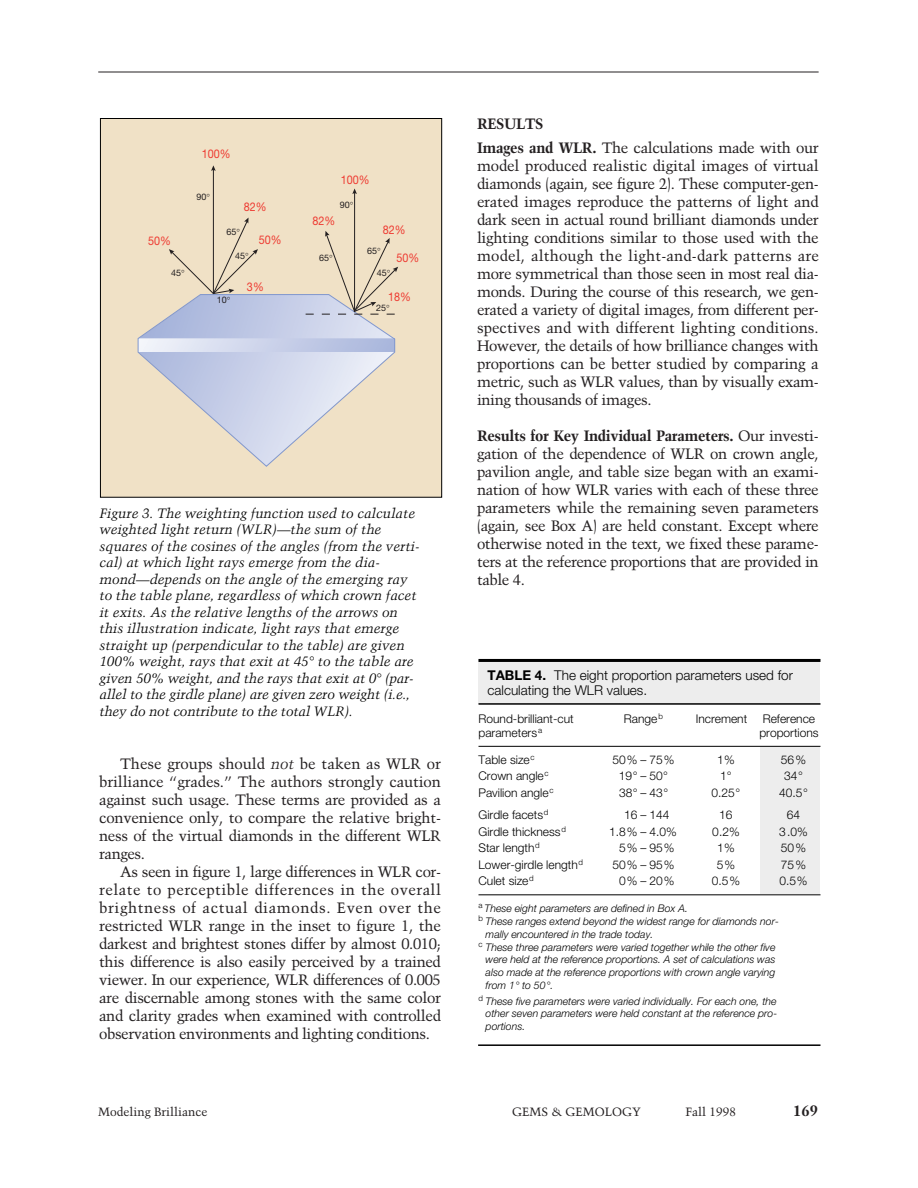
<style>
.page{position:relative;width:918px;height:1188px;background:#fff}
.page>*{position:absolute;margin:0;border:0;box-sizing:border-box;transform-origin:0 0}
.t1{font:15px/18px "Trump Mediaeval";letter-spacing:-.03em;color:#231f20;text-align:justify}
.t2{font:700 15px "Trump Mediaeval";color:#231f20}
.t3{font:italic 13.5px/16.5px "Trump Mediaeval";color:#000}
.t4{font:300 13.5px/15px "Helvetica Neue";color:#000}
.t5{font:300 12px "Helvetica Neue";color:#000}
.t6{font:12px "Trump Mediaeval";color:#231f20}
.t7{font:12px "Helvetica Neue";color:#ee3b32;scale:.9 1}
.t8{font:italic 300 10.5px/12.8px "Helvetica Neue";color:#000;text-align:justify}
.t9{font:9px "Helvetica Neue";color:#231f20}
.s1{font-style:italic}
.s2{font-weight:700}
</style>
<div class="page">
<hr style="left:98px;top:72px;width:721px;height:1px;background:#231f20">
<div style="left:101px;top:119px;width:340px;height:378px;background:#f0e1c6"></div>
<svg style="left:137px;top:337px;width:258px;height:130px"></svg>
<hr style="left:213px;top:170px;width:1px;height:124px;background:#231f20">
<svg style="left:211px;top:165px;width:5px;height:6px"></svg>
<hr style="left:354px;top:193px;width:1px;height:119px;background:#231f20">
<svg style="left:352px;top:189px;width:5px;height:5px"></svg>
<div style="left:100px;top:118px;width:342px;height:380px;border:1px solid #000"></div>
<div style="left:760px;top:747px;width:60px;height:147px;background:#ededed"></div>
<div style="left:478px;top:659px;width:342px;height:45px;background:#ededed"></div>
<hr style="left:478px;top:659px;width:342px;height:3px;background:#000">
<hr style="left:478px;top:703px;width:342px;height:2px;background:#000">
<hr style="left:478px;top:746px;width:342px;height:1px;background:#000">
<hr style="left:478px;top:894px;width:342px;height:1px;background:#000">
<hr style="left:478px;top:1044px;width:342px;height:2px;background:#000">
<svg style="left:139px;top:218px;width:259px;height:120px"></svg>
<p class="t7" style="left:202px;top:150px;width:34px">100%</p>
<p class="t9" style="left:196px;top:194px;width:12px">90</p>
<p class="t7" style="left:244px;top:202px;width:27px">82%</p>
<p class="t7" style="left:341px;top:175px;width:34px">100%</p>
<p class="t9" style="left:340px;top:202px;width:12px">90</p>
<p class="t7" style="left:312px;top:216px;width:27px">82%</p>
<p class="t7" style="left:383px;top:225px;width:27px">82%</p>
<p class="t9" style="left:226px;top:228px;width:12px">65</p>
<p class="t7" style="left:259px;top:235px;width:27px">50%</p>
<p class="t7" style="left:148px;top:237px;width:27px">50%</p>
<p class="t9" style="left:367px;top:247px;width:12px">65</p>
<p class="t9" style="left:235px;top:253px;width:12px">45</p>
<p class="t7" style="left:396px;top:254px;width:27px">50%</p>
<p class="t7" style="left:388px;top:292px;width:27px">18%</p>
<p class="t9" style="left:319px;top:254px;width:12px">65</p>
<p class="t9" style="left:171px;top:269px;width:12px">45</p>
<p class="t9" style="left:377px;top:269px;width:12px">45</p>
<p class="t9" style="left:217px;top:296px;width:12px">10</p>
<p class="t9" style="left:376px;top:305px;width:12px">25</p>
<p class="t7" style="left:247px;top:282px;width:20px">3%</p>
<p class="t3" style="left:99px;top:506px;width:322px">Figure 3. The weighting function used to calculate weighted light return (WLR)—the sum of the squares of the cosines of the angles (from the verti&shy;cal) at which light rays emerge from the dia&shy;mond—depends on the angle of the emerging ray to the table plane, regardless of which crown facet it exits. As the relative lengths of the arrows on this illustration indicate, light rays that emerge straight up (perpendicular to the table) are given 100% weight, rays that exit at 45° to the table are given 50% weight, and the rays that exit at 0° (par&shy;allel to the girdle plane) are given zero weight (i.e., they do not contribute to the total WLR).</p>
<p class="t1" style="left:99px;top:755px;width:343px;text-indent:21px">These groups should <span class="s1">not</span> be taken as WLR or brilliance “grades.” The authors strongly caution against such usage. These terms are provided as a convenience only, to compare the relative bright&shy;ness of the virtual diamonds in the different WLR ranges.</p>
<p class="t1" style="left:99px;top:863px;width:343px;text-indent:21px">As seen in figure 1, large differences in WLR cor&shy;relate to perceptible differences in the overall brightness of actual diamonds. Even over the restricted WLR range in the inset to figure 1, the darkest and brightest stones differ by almost 0.010; this difference is also easily perceived by a trained viewer. In our experience, WLR differences of 0.005 are discernable among stones with the same color and clarity grades when examined with controlled observation environments and lighting conditions.</p>
<p class="t1" style="left:477px;top:113px;width:343px;line-height:24px"><span class="s2">RESULTS<br>Images and WLR.</span> The calculations made with our</p>
<p class="t1" style="left:477px;top:158px;width:343px">model produced realistic digital images of virtual diamonds (again, see figure 2). These computer-gen&shy;erated images reproduce the patterns of light and dark seen in actual round brilliant diamonds under lighting conditions similar to those used with the model, although the light-and-dark patterns are more symmetrical than those seen in most real dia&shy;monds. During the course of this research, we gen&shy;erated a variety of digital images, from different per&shy;spectives and with different lighting conditions.<br>However, the details of how brilliance changes with proportions can be better studied by comparing a metric, such as WLR values, than by visually exam&shy;ining thousands of images.</p>
<p class="t1" style="left:477px;top:428px;width:343px"><span class="s2">Results for Key Individual Parameters.</span> Our investi&shy;gation of the dependence of WLR on crown angle, pavilion angle, and table size began with an exami&shy;nation of how WLR varies with each of these three parameters while the remaining seven parameters (again, see Box A) are held constant. Except where otherwise noted in the text, we fixed these parame&shy;ters at the reference proportions that are provided in table 4.</p>
<p class="t4" style="left:488px;top:669px;width:307px"><span class="s2">TABLE 4.</span> The eight proportion parameters used for calculating the WLR values.</p>
<p class="t5" style="left:478px;top:715px;width:97px">Round-brilliant-cut</p>
<p class="t5" style="left:624px;top:715px;width:41px">Range<sup>b</sup></p>
<p class="t5" style="left:696px;top:715px;width:53px">Increment</p>
<p class="t5" style="left:763px;top:715px;width:54px">Reference</p>
<p class="t5" style="left:478px;top:728px;width:65px">parameters<sup>a</sup></p>
<p class="t5" style="left:759px;top:728px;width:61px">proportions</p>
<p class="t5" style="left:479px;top:755px;width:58px">Table size<sup>c</sup></p>
<p class="t5" style="left:612px;top:755px;width:64px">50% – 75%</p>
<p class="t5" style="left:717px;top:755px;width:19px">1%</p>
<p class="t5" style="left:781px;top:755px;width:27px">56%</p>
<p class="t5" style="left:478px;top:772px;width:72px">Crown angle<sup>c</sup></p>
<p class="t5" style="left:619px;top:772px;width:51px">19° – 50°</p>
<p class="t5" style="left:720px;top:772px;width:13px">1°</p>
<p class="t5" style="left:784px;top:772px;width:20px">34°</p>
<p class="t5" style="left:478px;top:788px;width:76px">Pavilion angle<sup>c</sup></p>
<p class="t5" style="left:619px;top:788px;width:51px">38° – 43°</p>
<p class="t5" style="left:712px;top:788px;width:30px">0.25°</p>
<p class="t5" style="left:779px;top:788px;width:30px">40.5°</p>
<p class="t5" style="left:478px;top:811px;width:71px">Girdle facets<sup>d</sup></p>
<p class="t5" style="left:624px;top:811px;width:47px">16 – 144</p>
<p class="t5" style="left:719px;top:811px;width:15px">16</p>
<p class="t5" style="left:787px;top:811px;width:15px">64</p>
<p class="t5" style="left:478px;top:827px;width:89px">Girdle thickness<sup>d</sup></p>
<p class="t5" style="left:609px;top:827px;width:69px">1.8% – 4.0%</p>
<p class="t5" style="left:712px;top:827px;width:29px">0.2%</p>
<p class="t5" style="left:779px;top:827px;width:30px">3.0%</p>
<p class="t5" style="left:479px;top:844px;width:63px">Star length<sup>d</sup></p>
<p class="t5" style="left:619px;top:844px;width:57px">5% – 95%</p>
<p class="t5" style="left:717px;top:844px;width:19px">1%</p>
<p class="t5" style="left:781px;top:844px;width:27px">50%</p>
<p class="t5" style="left:478px;top:860px;width:106px">Lower-girdle length<sup>d</sup></p>
<p class="t5" style="left:612px;top:860px;width:64px">50% – 95%</p>
<p class="t5" style="left:717px;top:860px;width:20px">5%</p>
<p class="t5" style="left:781px;top:860px;width:27px">75%</p>
<p class="t5" style="left:478px;top:877px;width:57px">Culet size<sup>d</sup></p>
<p class="t5" style="left:619px;top:877px;width:57px">0% – 20%</p>
<p class="t5" style="left:712px;top:877px;width:30px">0.5%</p>
<p class="t5" style="left:779px;top:877px;width:30px">0.5%</p>
<p class="t8" style="left:478px;top:903px;width:211px"><sup>a</sup> These eight parameters are defined in Box A.</p>
<p class="t8" style="left:478px;top:916px;width:302px"><sup>b</sup> These ranges extend beyond the widest range for diamonds nor-</p>
<p class="t8" style="left:486px;top:929px;width:169px">mally encountered in the trade today.</p>
<p class="t8" style="left:478px;top:942px;width:299px"><sup>c</sup> These three parameters were varied together while the other five</p>
<p class="t8" style="left:486px;top:954px;width:291px">were held at the reference proportions. A set of calculations was</p>
<p class="t8" style="left:486px;top:967px;width:291px">also made at the reference proportions with crown angle varying</p>
<p class="t8" style="left:486px;top:980px;width:69px">from 1° to 50°.</p>
<p class="t8" style="left:486px;top:996px;width:293px;text-indent:-7px"><sup>d</sup> These five parameters were varied individually. For each one, the other seven parameters were held constant at the reference pro&shy;portions.</p>
<p class="t6" style="left:98px;top:1107px;width:111px">Modeling Brilliance</p>
<p class="t6" style="left:512px;top:1107px;width:130px">GEMS &amp; GEMOLOGY</p>
<p class="t6" style="left:686px;top:1107px;width:52px">Fall 1998</p>
<p class="t2" style="left:793px;top:1104px;width:27px">169</p>
</div>
